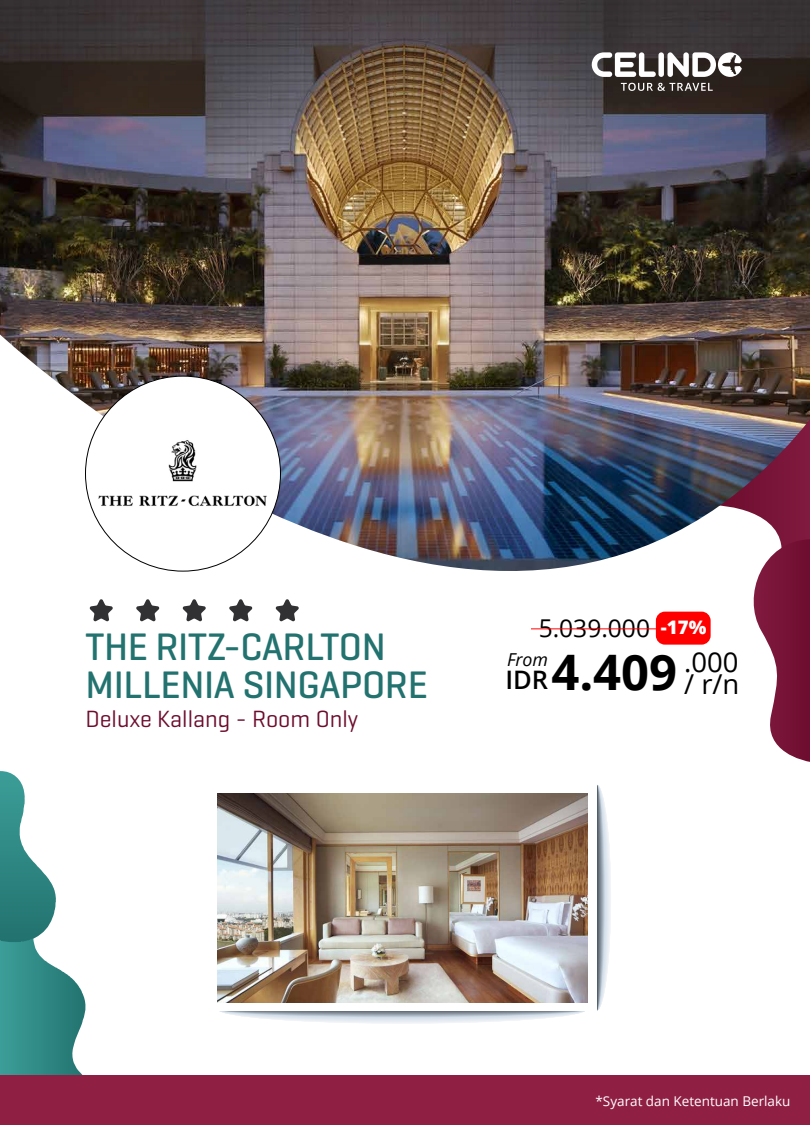
<style>
.page{position:relative;width:810px;height:1125px;background:#fff}
.page>*{position:absolute;margin:0;border:0;box-sizing:border-box;transform-origin:0 0}
.t1{font:700 48.97px "Open Sans";color:#000}
.t2{font:500 39px/37.5px "Geogrotesque";letter-spacing:-.01em;color:#22726f}
.t3{font:27.45px "Open Sans";color:#000}
.t4{font:24.53px "Open Sans";color:#000}
.t5{font:23.92px "Geogrotesque";color:#6d0c2e}
.t6{font:italic 17.77px "Open Sans";color:#000}
.t7{font:13.5px "Open Sans";color:#fff}
.s1{font-weight:800;font-size:18.6px;color:#fff}
.s2{font-weight:600;font-size:25.5px}
</style>
<div class="page">
<img style="left:0;top:166px;width:810px;height:406px">
<svg style="left:718px;top:413px;width:92px;height:349px"></svg>
<svg style="left:0;top:0;width:810px;height:166px;background:#524848"></svg>
<svg style="left:621px;top:83px;width:92px;height:8px"></svg>
<svg style="left:592px;top:52px;width:64px;height:25px"></svg>
<div style="left:658px;top:52px;width:6px;height:25px;background:#fff;border-radius:3px"></div>
<svg style="left:668px;top:52px;width:74px;height:25px"></svg>
<div style="left:86px;top:376px;width:194px;height:195px;background:#fff;border-radius:50%"></div>
<hr style="left:531px;top:628px;width:127px;height:1px;background:#f00">
<div style="left:656px;top:612px;width:55px;height:33px;background:#f00;border-radius:9px"></div>
<svg style="left:89px;top:599px;width:24px;height:23px"></svg>
<svg style="left:136px;top:599px;width:24px;height:23px"></svg>
<svg style="left:182px;top:599px;width:24px;height:23px"></svg>
<svg style="left:229px;top:599px;width:24px;height:23px"></svg>
<svg style="left:275px;top:599px;width:24px;height:23px"></svg>
<svg style="left:219px;top:1011px;width:366px;height:13px"></svg>
<svg style="left:597px;top:785px;width:14px;height:225px"></svg>
<img style="left:217px;top:793px;width:370px;height:209px">
<svg style="left:0;top:771px;width:87px;height:305px"></svg>
<div style="left:0;top:1076px;width:810px;height:49px;background:#901f44"></div>
<img style="left:98px;top:440px;width:169px;height:66px">
<p class="t2" style="left:86px;top:627px;width:344px">THE RITZ-CARLTON<br>MILLENIA SINGAPORE</p>
<p class="t5" style="left:86px;top:704px;width:274px">Deluxe Kallang - Room Only</p>
<p class="t4" style="left:539px;top:612px;width:169px">5.039.000 <span class="s1">-17%</span></p>
<p class="t1" style="left:506px;top:638px;width:235px"><span class="s2">IDR</span>4.409 <sup>.000</sup></p>
<p class="t6" style="left:507px;top:648px;width:42px">From</p>
<p class="t3" style="left:684px;top:665px;width:57px">/ r/n</p>
<p class="t7" style="left:596px;top:1091px;width:197px">*Syarat dan Ketentuan Berlaku</p>
</div>
